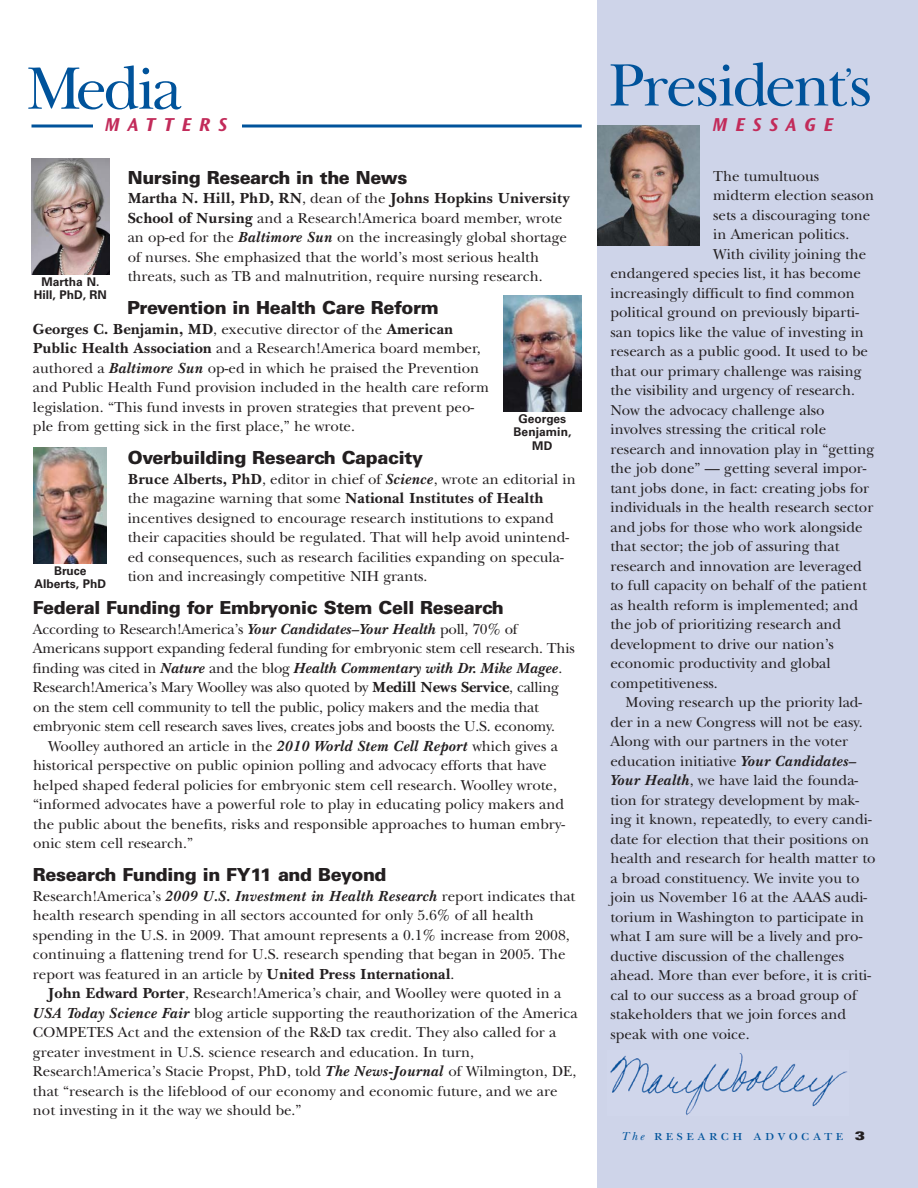
<style>
.page{position:relative;width:918px;height:1188px;background:#fff}
.page>*{position:absolute;margin:0;border:0;box-sizing:border-box;transform-origin:0 0}
.t1{font:61.05px "Baskerville Cyr Upright";letter-spacing:-.045em;color:#00539b}
.t2{font:19.5px "Ocean Sans MM It 648 475";letter-spacing:.415em;color:#c22b5a}
.t3{font:900 18px "Univers";letter-spacing:-.02em;color:#231f20}
.t4{font:15px/19.5px "New Baskerville";color:#231f20}
.t5{font:700 15px "New Baskerville IT Cby BT";color:#231f20}
.t6{font:italic 700 15px "New Baskerville IT Cby BT";letter-spacing:-.015em;color:#231f20}
.t7{font:15px "New Baskerville SC";letter-spacing:.22em;color:#00539b}
.t8{font:700 12px/13.5px "Univers";letter-spacing:.005em;color:#231f20;text-align:center}
.s1{font-family:"New Baskerville";font-weight:400}
.s2{font-family:"New Baskerville IT Cby BT";font-weight:700}
.s3{font-family:"New Baskerville IT Cby BT";font-weight:700;font-style:italic}
.s4{font-family:"New Baskerville";font-weight:400;font-style:normal}
.s5{font-family:"New Baskerville";font-style:italic;font-size:12px}
.s6{font-family:"Univers";font-weight:900;font-stretch:expanded;font-size:12px;color:#231f20}
</style>
<div class="page">
<svg style="left:32px;top:124px;width:550px;height:4px"></svg>
<div style="left:93px;top:116px;width:149px;height:28px;background:#fff"></div>
<div style="left:597px;top:0;width:321px;height:1188px;background:#ced4e9"></div>
<img style="left:597px;top:125px;width:103px;height:120px">
<img style="left:610px;top:1053px;width:237px;height:62px">
<img style="left:33px;top:448px;width:74px;height:115px">
<img style="left:32px;top:159px;width:78px;height:115px">
<img style="left:504px;top:296px;width:78px;height:115px">
<h1 class="t1" style="left:607px;top:62px;width:267px">President<sup>’</sup>s</h1>
<h1 class="t1" style="left:25px;top:65px;width:159px">Media</h1>
<h2 class="t2" style="left:105px;top:117px;width:124px">MATTERS</h2>
<h2 class="t2" style="left:712px;top:117px;width:122px">MESSAGE</h2>
<p class="t3" style="left:128px;top:171px;width:281px">Nursing Research in the News</p>
<p class="t5" style="left:128px;top:192px;width:444px">Martha N. Hill, PhD, RN<span class="s1">, dean of the</span> Johns Hopkins University</p>
<p class="t4" style="left:128px;top:210px;width:441px"><span class="s2">School of Nursing</span> and a Research!America board member, wrote an op-ed for the <span class="s3">Baltimore Sun</span> on the increasingly global shortage of nurses. She emphasized that the world’s most serious health threats, such as TB and malnutrition, require nursing research.</p>
<p class="t3" style="left:127px;top:301px;width:313px">Prevention in Health Care Reform</p>
<p class="t5" style="left:33px;top:323px;width:422px">Georges C. Benjamin, MD<span class="s1">, executive director of the</span> American</p>
<p class="t4" style="left:33px;top:340px;width:458px"><span class="s2">Public Health Association</span> and a Research!America board member, authored a <span class="s3">Baltimore Sun</span> op-ed in which he praised the Prevention and Public Health Fund provision included in the health care reform legislation. “This fund invests in proven strategies that prevent peo&shy;ple from getting sick in the first place,” he wrote.</p>
<p class="t3" style="left:128px;top:451px;width:297px">Overbuilding Research Capacity</p>
<p class="t4" style="left:128px;top:471px;width:449px"><span class="s2">Bruce Alberts, PhD</span>, editor in chief of <span class="s3">Science</span>, wrote an editorial in the magazine warning that some <span class="s2">National Institutes of Health </span>incentives designed to encourage research institutions to expand their capacities should be regulated. That will help avoid unintend&shy;ed consequences, such as research facilities expanding on specula&shy;tion and increasingly competitive NIH grants.</p>
<p class="t3" style="left:33px;top:601px;width:472px">Federal Funding for Embryonic Stem Cell Research</p>
<p class="t4" style="left:33px;top:621px;width:543px">According to Research!America’s <span class="s3">Your Candidates–Your Health</span> poll, 70% of<br>Americans support expanding federal funding for embryonic stem cell research. This</p>
<p class="t6" style="left:33px;top:662px;width:531px"><span class="s4">finding was cited in</span> Nature <span class="s4">and the blog</span> Health Commentary with Dr. Mike Magee<span class="s4">.</span></p>
<p class="t4" style="left:33px;top:679px;width:528px">Research!America’s Mary Woolley was also quoted by <span class="s2">Medill News Service</span>, calling</p>
<p class="t4" style="left:33px;top:699px;width:508px">on the stem cell community to tell the public, policy makers and the media that</p>
<p class="t4" style="left:33px;top:718px;width:524px">embryonic stem cell research saves lives, creates jobs and boosts the U.S. economy.</p>
<p class="t4" style="left:48px;top:738px;width:511px">Woolley authored an article in the <span class="s3">2010 World Stem Cell Report</span> which gives a</p>
<p class="t4" style="left:33px;top:757px;width:515px">historical perspective on public opinion polling and advocacy efforts that have</p>
<p class="t4" style="left:33px;top:777px;width:525px">helped shaped federal policies for embryonic stem cell research. Woolley wrote,</p>
<p class="t4" style="left:33px;top:796px;width:533px">“informed advocates have a powerful role to play in educating policy makers and</p>
<p class="t4" style="left:33px;top:816px;width:534px">the public about the benefits, risks and responsible approaches to human embry-</p>
<p class="t4" style="left:33px;top:835px;width:162px">onic stem cell research.”</p>
<p class="t3" style="left:33px;top:868px;width:355px">Research Funding in FY11 and Beyond</p>
<p class="t4" style="left:33px;top:888px;width:544px">Research!America’s <span class="s3">2009 U.S. Investment in Health Research</span> report indicates that health research spending in all sectors accounted for only 5.6% of all health spending in the U.S. in 2009. That amount represents a 0.1% increase from 2008, continuing a flattening trend for U.S. research spending that began in 2005. The report was featured in an article by <span class="s2">United Press International</span>.</p>
<p class="t4" style="left:33px;top:985px;width:546px;text-indent:15px"><span class="s2">John Edward Porter</span>, Research!America’s chair, and Woolley were quoted in a <span class="s3">USA Today Science Fair</span> blog article supporting the reauthorization of the America COMPETES Act and the extension of the R&amp;D tax credit. They also called for a greater investment in U.S. science research and education. In turn, Research!America’s Stacie Propst, PhD, told <span class="s3">The News-Journal</span> of Wilmington, DE, that “research is the lifeblood of our economy and economic future, and we are not investing in it the way we should be.”</p>
<p class="t8" style="left:34px;top:276px;width:75px">Martha N.<br>Hill, PhD, RN</p>
<p class="t8" style="left:514px;top:413px;width:59px">Georges<br>Benjamin,<br>MD</p>
<p class="t8" style="left:34px;top:565px;width:73px">Bruce<br>Alberts, PhD</p>
<p class="t4" style="left:713px;top:168px;width:107px">The tumultuous</p>
<p class="t4" style="left:713px;top:188px;width:162px">midterm election season</p>
<p class="t4" style="left:713px;top:207px;width:159px">sets a discouraging tone</p>
<p class="t4" style="left:713px;top:227px;width:138px">in American politics.</p>
<p class="t4" style="left:713px;top:246px;width:155px">With civility joining the</p>
<p class="t4" style="left:610px;top:266px;width:252px">endangered species list, it has become</p>
<p class="t4" style="left:610px;top:285px;width:246px">increasingly difficult to find common</p>
<p class="t4" style="left:610px;top:305px;width:250px">political ground on previously biparti-</p>
<p class="t4" style="left:610px;top:324px;width:255px">san topics like the value of investing in</p>
<p class="t4" style="left:610px;top:344px;width:259px">research as a public good. It used to be</p>
<p class="t4" style="left:610px;top:363px;width:253px">that our primary challenge was raising</p>
<p class="t4" style="left:610px;top:383px;width:246px">the visibility and urgency of research.</p>
<p class="t4" style="left:610px;top:402px;width:216px">Now the advocacy challenge also</p>
<p class="t4" style="left:610px;top:422px;width:217px">involves stressing the critical role</p>
<p class="t4" style="left:610px;top:441px;width:265px">research and innovation play in “getting</p>
<p class="t4" style="left:610px;top:461px;width:258px">the job done” — getting several impor-</p>
<p class="t4" style="left:610px;top:480px;width:260px">tant jobs done, in fact: creating jobs for</p>
<p class="t4" style="left:610px;top:500px;width:264px">individuals in the health research sector</p>
<p class="t4" style="left:610px;top:519px;width:254px">and jobs for those who work alongside</p>
<p class="t4" style="left:610px;top:539px;width:231px">that sector; the job of assuring that</p>
<p class="t4" style="left:610px;top:558px;width:253px">research and innovation are leveraged</p>
<p class="t4" style="left:610px;top:578px;width:258px">to full capacity on behalf of the patient</p>
<p class="t4" style="left:610px;top:597px;width:249px">as health reform is implemented; and</p>
<p class="t4" style="left:610px;top:617px;width:232px">the job of prioritizing research and</p>
<p class="t4" style="left:610px;top:636px;width:225px">development to drive our nation’s</p>
<p class="t4" style="left:610px;top:656px;width:222px">economic productivity and global</p>
<p class="t4" style="left:610px;top:675px;width:109px">competitiveness.</p>
<p class="t4" style="left:625px;top:695px;width:238px">Moving research up the priority lad-</p>
<p class="t4" style="left:610px;top:714px;width:254px">der in a new Congress will not be easy.</p>
<p class="t4" style="left:610px;top:734px;width:239px">Along with our partners in the voter</p>
<p class="t4" style="left:610px;top:753px;width:248px">education initiative <span class="s3">Your Candidates–</span></p>
<p class="t4" style="left:610px;top:773px;width:249px"><span class="s3">Your Health</span>, we have laid the founda-</p>
<p class="t4" style="left:610px;top:792px;width:250px">tion for strategy development by mak-</p>
<p class="t4" style="left:610px;top:812px;width:263px">ing it known, repeatedly, to every candi-</p>
<p class="t4" style="left:610px;top:831px;width:260px">date for election that their positions on</p>
<p class="t4" style="left:610px;top:851px;width:267px">health and research for health matter to</p>
<p class="t4" style="left:610px;top:870px;width:251px">a broad constituency. We invite you to</p>
<p class="t4" style="left:610px;top:890px;width:258px">join us November 16 at the AAAS audi-</p>
<p class="t4" style="left:610px;top:909px;width:255px">torium in Washington to participate in</p>
<p class="t4" style="left:610px;top:929px;width:253px">what I am sure will be a lively and pro-</p>
<p class="t4" style="left:610px;top:948px;width:235px">ductive discussion of the challenges</p>
<p class="t4" style="left:610px;top:968px;width:262px">ahead. More than ever before, it is criti-</p>
<p class="t4" style="left:610px;top:987px;width:248px">cal to our success as a broad group of</p>
<p class="t4" style="left:610px;top:1007px;width:237px">stakeholders that we join forces and</p>
<p class="t4" style="left:610px;top:1026px;width:141px">speak with one voice.</p>
<p class="t7" style="left:621px;top:1126px;width:245px"><span class="s5">The</span> research advocate <span class="s6">3</span></p>
</div>
